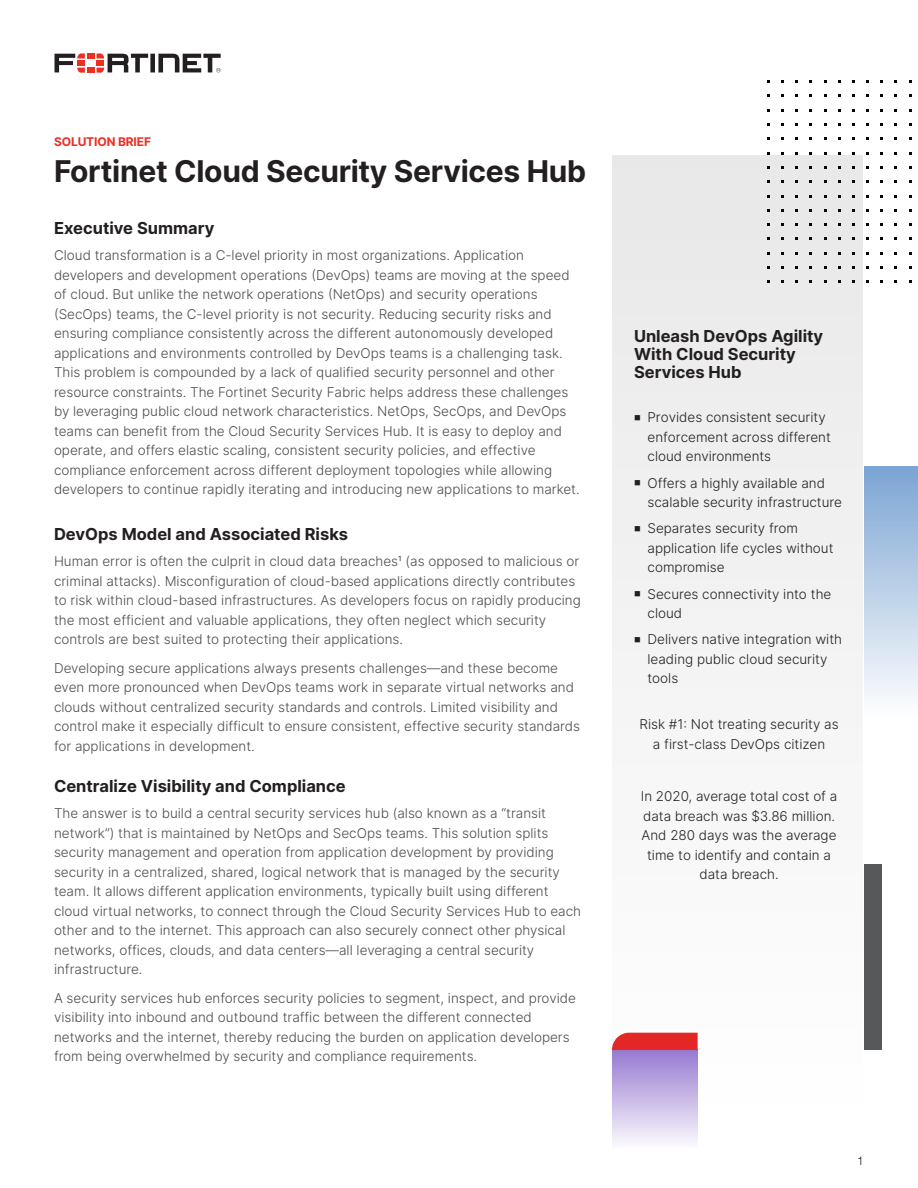
<style>
.page{position:relative;width:918px;height:1188px;background:#fff}
.page>*{position:absolute;margin:0;border:0;box-sizing:border-box;transform-origin:0 0}
.Main_Title{font:700 30px "Inter";letter-spacing:-.01em;color:#231f20}
.Body_Copy_SUBHEAD__B{font:700 16.5px "Inter";color:#231f20}
.Sidebar_headline{font:700 16.5px/18px "Inter";color:#231f20}
.Body_Copy{font:300 13.5px/19.5px "Inter";color:#4b4c4d}
.Sidebar_-_Bullets_co{font:300 13.5px/19.5px "Inter";color:#231f20}
.Page_Header{font:700 12px "Inter";letter-spacing:-.01em;color:#ee2e22}
.t1{font:300 12px "Helvetica Neue LT Pro";color:#231f20}
</style>
<div class="page">
<svg style="left:55px;top:53px;width:166px;height:20px"></svg>
<div style="left:613px;top:156px;width:250px;height:957px;background:#f3f3f3"></div>
<div style="left:612px;top:1050px;width:86px;height:99px;background:linear-gradient(to bottom,#977ad0,#fcfcfe)"></div>
<div style="left:864px;top:864px;width:17px;height:185px;background:#57585a"></div>
<div style="left:864px;top:467px;width:54px;height:248px;background:linear-gradient(to bottom,#7ca5d3,#fdfdfe)"></div>
<svg style="left:612px;top:1033px;width:86px;height:17px"></svg>
<p class="Page_Header" style="left:54px;top:133px;width:99px">SOLUTION BRIEF</p>
<p class="Main_Title" style="left:54px;top:150px;width:534px">Fortinet Cloud Security Services Hub</p>
<p class="Body_Copy_SUBHEAD__B" style="left:54px;top:216px;width:162px">Executive Summary</p>
<p class="Body_Copy" style="left:54px;top:245px;width:527px">Cloud transformation is a C-level priority in most organizations. Application developers and development operations (DevOps) teams are moving at the speed of cloud. But unlike the network operations (NetOps) and security operations (SecOps) teams, the C-level priority is not security. Reducing security risks and ensuring compliance consistently across the different autonomously developed applications and environments controlled by DevOps teams is a challenging task.<br>This problem is compounded by a lack of qualified security personnel and other resource constraints. The Fortinet Security Fabric helps address these challenges by leveraging public cloud network characteristics. NetOps, SecOps, and DevOps teams can benefit from the Cloud Security Services Hub. It is easy to deploy and operate, and offers elastic scaling, consistent security policies, and effective compliance enforcement across different deployment topologies while allowing developers to continue rapidly iterating and introducing new applications to market.</p>
<p class="Body_Copy_SUBHEAD__B" style="left:54px;top:522px;width:296px">DevOps Model and Associated Risks</p>
<p class="Body_Copy" style="left:54px;top:551px;width:528px">Human error is often the culprit in cloud data breaches1 (as opposed to malicious or criminal attacks). Misconfiguration of cloud-based applications directly contributes to risk within cloud-based infrastructures. As developers focus on rapidly producing the most efficient and valuable applications, they often neglect which security controls are best suited to protecting their applications.</p>
<p class="Body_Copy" style="left:54px;top:658px;width:528px">Developing secure applications always presents challenges—and these become even more pronounced when DevOps teams work in separate virtual networks and clouds without centralized security standards and controls. Limited visibility and control make it especially difficult to ensure consistent, effective security standards for applications in development.</p>
<p class="Body_Copy_SUBHEAD__B" style="left:54px;top:774px;width:293px">Centralize Visibility and Compliance</p>
<p class="Body_Copy" style="left:54px;top:803px;width:529px">The answer is to build a central security services hub (also known as a “transit network”) that is maintained by NetOps and SecOps teams. This solution splits security management and operation from application development by providing security in a centralized, shared, logical network that is managed by the security team. It allows different application environments, typically built using different cloud virtual networks, to connect through the Cloud Security Services Hub to each other and to the internet. This approach can also securely connect other physical networks, offices, clouds, and data centers—all leveraging a central security infrastructure.</p>
<p class="Body_Copy" style="left:54px;top:988px;width:523px">A security services hub enforces security policies to segment, inspect, and provide visibility into inbound and outbound traffic between the different connected networks and the internet, thereby reducing the burden on application developers from being overwhelmed by security and compliance requirements.</p>
<p class="Sidebar_headline" style="left:634px;top:327px;width:191px">Unleash DevOps Agility<br>With Cloud Security<br>Services Hub</p>
<p class="Sidebar_-_Bullets_co" style="left:648px;top:407px;width:185px;text-indent:-14px">■ Provides consistent security enforcement across different cloud environments</p>
<p class="Sidebar_-_Bullets_co" style="left:648px;top:473px;width:196px;text-indent:-14px">■ Offers a highly available and scalable security infrastructure</p>
<p class="Sidebar_-_Bullets_co" style="left:648px;top:518px;width:188px;text-indent:-14px">■ Separates security from application life cycles without compromise</p>
<p class="Sidebar_-_Bullets_co" style="left:648px;top:584px;width:185px;text-indent:-14px">■ Secures connectivity into the cloud</p>
<p class="Sidebar_-_Bullets_co" style="left:648px;top:629px;width:196px;text-indent:-14px">■ Delivers native integration with leading public cloud security tools</p>
<p class="Sidebar_-_Bullets_co" style="left:640px;top:714px;width:201px;text-align:center">Risk #1: Not treating security as a first-class DevOps citizen</p>
<p class="Sidebar_-_Bullets_co" style="left:641px;top:786px;width:198px;text-align:center">In 2020, average total cost of a data breach was $3.86 million.<br>And 280 days was the average time to identify and contain a data breach.</p>
<p class="t1" style="left:857px;top:1154px;width:8px">1</p>
</div>
